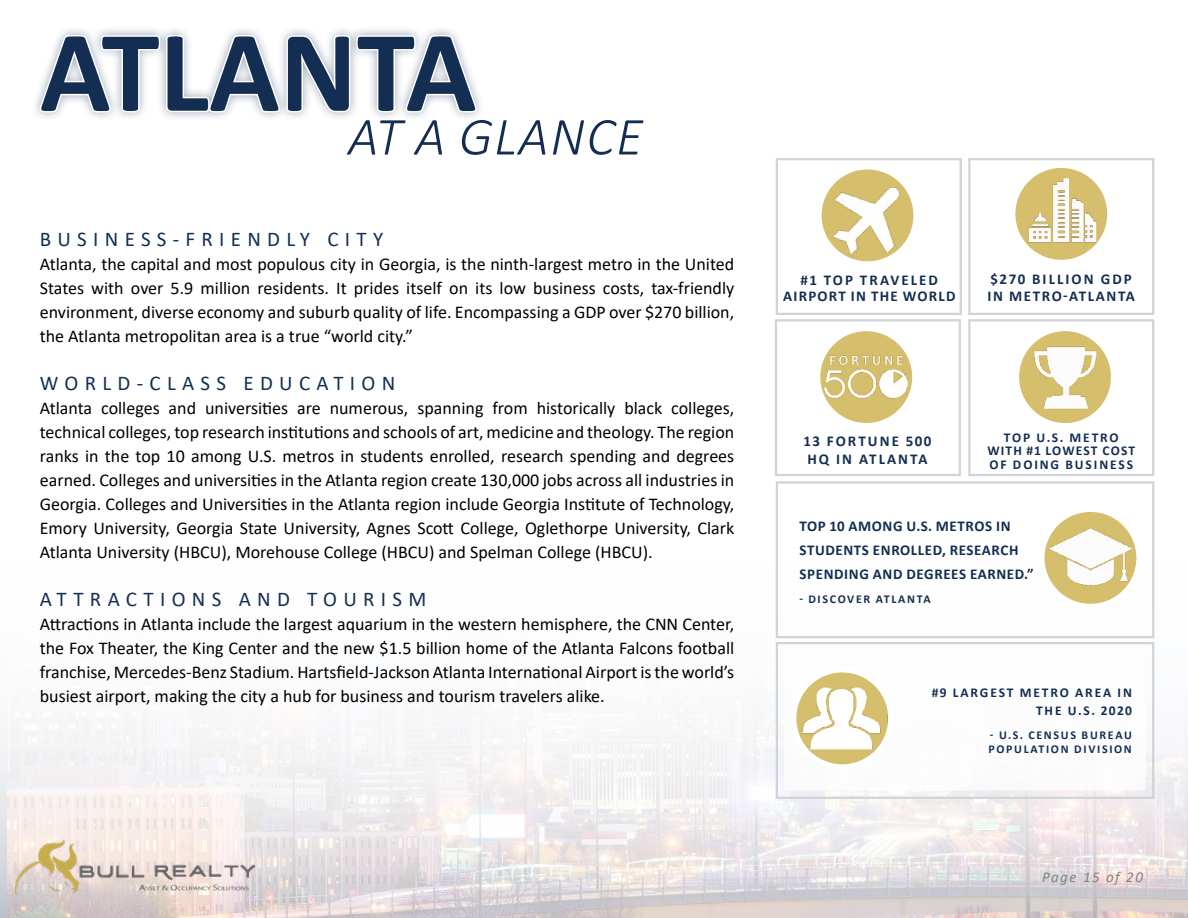
<style>
.page{position:relative;width:1188px;height:918px;background:#fff}
.page>*{position:absolute;margin:0;border:0;box-sizing:border-box;transform-origin:0 0}
.t1{font:italic 300 54px "Calibri";letter-spacing:.03em;color:#142e53}
.t2{font:21px "Calibri";letter-spacing:.3em;color:#142f53}
.t3{font:18px/24px "Calibri";color:#000;text-align:justify}
.t4{font:700 15px/24px "Calibri";letter-spacing:.04em;color:#142e53}
.t5{font:700 15px/16.5px "Calibri";letter-spacing:.08em;color:#142f53;text-align:center}
.t6{font:700 15px/16.5px "Calibri";letter-spacing:.11em;color:#142f53}
.t7{font:700 15px/18px "Calibri";letter-spacing:.14em;color:#142f53}
.t8{font:italic 15px "Calibri";letter-spacing:.1em;color:#808285}
.t9{font:700 13.5px/13.5px "Calibri";letter-spacing:.14em;color:#142f53;text-align:center}
.t10{font:700 12px/13.5px "Calibri";letter-spacing:.14em;color:#142f53}
</style>
<div class="page">
<img style="left:8px;top:415px;width:1180px;height:503px">
<div style="left:31px;top:25px;width:455px;height:97px;background:#142f53;opacity:.43"></div>
<div style="left:784px;top:165px;width:362px;height:626px;background:#fff"></div>
<div style="left:776px;top:158px;width:186px;height:157px;border:2px solid #cfd4d8"></div>
<div style="left:776px;top:642px;width:378px;height:157px;border:2px solid #cfd4d8"></div>
<div style="left:775px;top:319px;width:186px;height:157px;border:2px solid #cfd4d8"></div>
<div style="left:968px;top:158px;width:186px;height:157px;border:2px solid #cfd4d8"></div>
<svg style="left:819px;top:167px;width:97px;height:97px"></svg>
<img style="left:822px;top:170px;width:85px;height:91px">
<div style="left:817px;top:165px;width:101px;height:101px;border:4px solid #fff;border-radius:50%"></div>
<img style="left:1013px;top:166px;width:96px;height:96px;border-radius:48px">
<div style="left:1011px;top:163px;width:101px;height:101px;border:4px solid #fff;border-radius:50%"></div>
<div style="left:968px;top:319px;width:186px;height:157px;border:2px solid #cfd4d8"></div>
<div style="left:776px;top:481px;width:378px;height:157px;border:2px solid #cfd4d8"></div>
<svg style="left:818px;top:329px;width:96px;height:96px;background:#dac57d"></svg>
<img style="left:824px;top:355px;width:85px;height:45px">
<div style="left:816px;top:327px;width:101px;height:101px;border:4px solid #fff;border-radius:50%"></div>
<svg style="left:1017px;top:329px;width:96px;height:96px;background:#dbc884"></svg>
<img style="left:1030px;top:343px;width:70px;height:68px">
<div style="left:1015px;top:327px;width:100px;height:101px;border:4px solid #fff;border-radius:50%"></div>
<img style="left:1045px;top:512px;width:90px;height:89px">
<div style="left:1040px;top:507px;width:101px;height:101px;border:4px solid #fff;border-radius:50%"></div>
<img style="left:794px;top:670px;width:96px;height:97px;border-radius:48px">
<div style="left:792px;top:668px;width:101px;height:101px;border:4px solid #fff;border-radius:50%"></div>
<img style="left:15px;top:839px;width:240px;height:56px">
<h1 class="t1" style="left:40px;top:103px;width:604px"><sup>ATLANTA</sup>AT A GLANCE</h1>
<p class="t2" style="left:40px;top:224px;width:345px">BUSINESS-FRIENDLY CITY</p>
<p class="t3" style="left:40px;top:251px;width:696px">Atlanta, the capital and most populous city in Georgia, is the ninth-largest metro in the United States with over 5.9 million residents. It prides itself on its low business costs, tax-friendly environment, diverse economy and suburb quality of life. Encompassing a GDP over $270 billion, the Atlanta metropolitan area is a true “world city.”</p>
<p class="t2" style="left:40px;top:368px;width:357px">WORLD-CLASS EDUCATION</p>
<p class="t3" style="left:40px;top:395px;width:696px">Atlanta colleges and universities are numerous, spanning from historically black colleges, technical colleges, top research institutions and schools of art, medicine and theology. The region ranks in the top 10 among U.S. metros in students enrolled, research spending and degrees earned. Colleges and universities in the Atlanta region create 130,000 jobs across all industries in Georgia. Colleges and Universities in the Atlanta region include Georgia Institute of Technology, Emory University, Georgia State University, Agnes Scott College, Oglethorpe University, Clark Atlanta University (HBCU), Morehouse College (HBCU) and Spelman College (HBCU).</p>
<p class="t2" style="left:40px;top:584px;width:388px">ATTRACTIONS AND TOURISM</p>
<p class="t3" style="left:40px;top:611px;width:696px">Attractions in Atlanta include the largest aquarium in the western hemisphere, the CNN Center, the Fox Theater, the King Center and the new $1.5 billion home of the Atlanta Falcons football franchise, Mercedes-Benz Stadium. Hartsfield-Jackson Atlanta International Airport is the world’s busiest airport, making the city a hub for business and tourism travelers alike.</p>
<p class="t5" style="left:783px;top:272px;width:174px">#1 TOP TRAVELED<br>AIRPORT IN THE WORLD</p>
<p class="t6" style="left:988px;top:271px;width:149px">$270 BILLION GDP<br>IN METRO-ATLANTA</p>
<p class="t7" style="left:803px;top:432px;width:130px">13 FORTUNE 500<br>HQ IN ATLANTA</p>
<p class="t9" style="left:987px;top:430px;width:149px">TOP U.S. METRO<br>WITH #1 LOWEST COST<br>OF DOING BUSINESS</p>
<p class="t4" style="left:800px;top:513px;width:236px">TOP 10 AMONG U.S. METROS IN<br>STUDENTS ENROLLED, RESEARCH<br>SPENDING AND DEGREES EARNED.”</p>
<p class="t10" style="left:799px;top:592px;width:133px">- DISCOVER ATLANTA</p>
<p class="t9" style="left:932px;top:684px;width:202px;line-height:18px;text-align:right">#9 LARGEST METRO AREA IN<br>THE U.S. 2020</p>
<p class="t10" style="left:988px;top:728px;width:145px">- U.S. CENSUS BUREAU<br>POPULATION DIVISION</p>
<p class="t8" style="left:1042px;top:867px;width:102px">Page 15 of 20</p>
</div>
